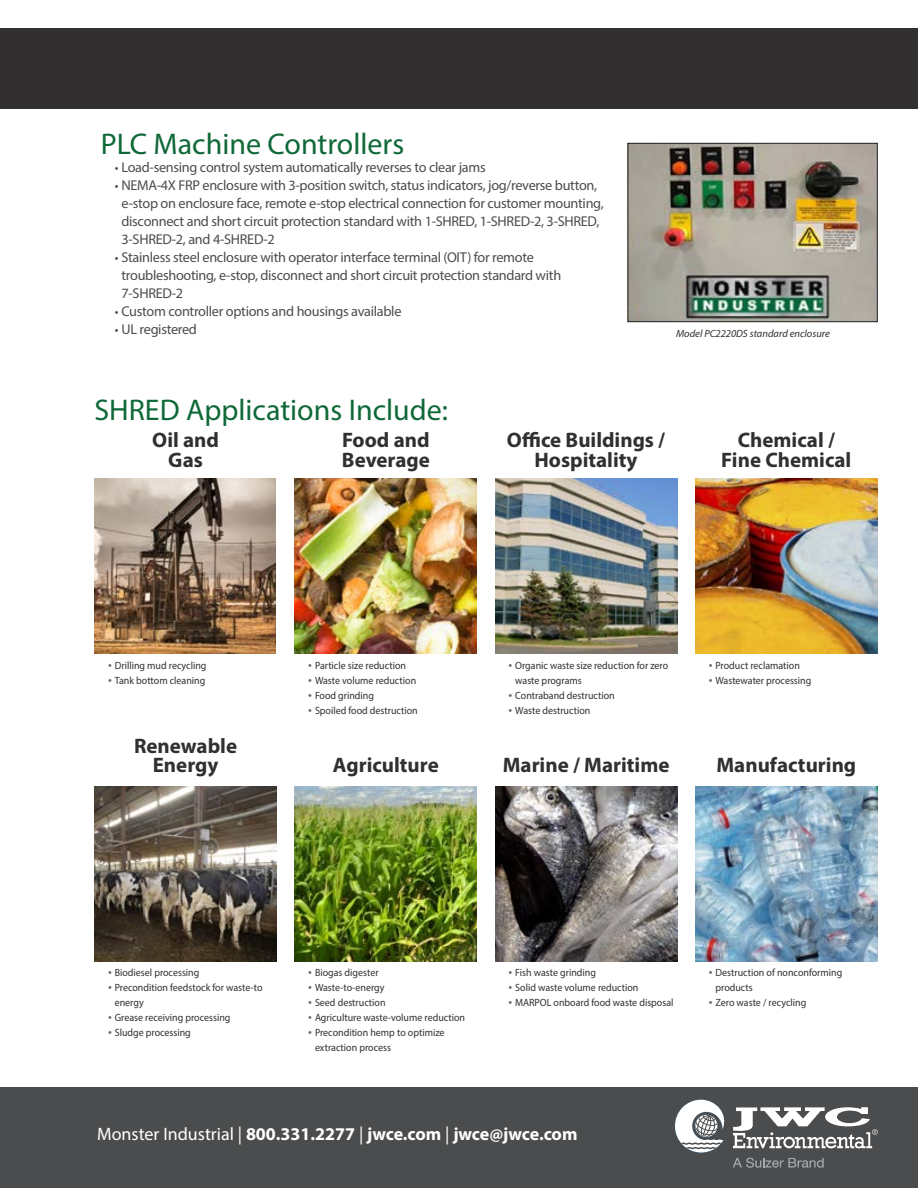
<style>
.page{position:relative;width:918px;height:1188px;background:#fff}
.page>*{position:absolute;margin:0;border:0;box-sizing:border-box;transform-origin:0 0}
.t1{font:30px "Myriad Pro";color:#0f6838}
.t2{font:700 21px/19.5px "Myriad Pro";color:#312f30;text-align:center}
.t3{font:700 18px "Myriad Pro";color:#fff}
.t4{font:14.25px/18px "Myriad Pro";letter-spacing:-.02em;color:#4b4c4d}
.t5{font:10.5px/15px "Myriad Pro";color:#312f30;scale:.95 1}
.t6{font:italic 10.5px "Myriad Pro";color:#312f30}
.s1{font-size:13.5px}
.s2{font-size:13.5px;color:#69696c}
.s3{font-weight:400}
</style>
<div class="page">
<div style="left:0;top:1087px;width:918px;height:101px;background:#4b4c4d"></div>
<svg style="left:675px;top:1100px;width:203px;height:52px"></svg>
<svg style="left:733px;top:1158px;width:91px;height:10px"></svg>
<img style="left:295px;top:786px;width:182px;height:176px">
<img style="left:695px;top:786px;width:183px;height:176px">
<img style="left:295px;top:478px;width:182px;height:176px">
<img style="left:94px;top:786px;width:183px;height:176px">
<img style="left:495px;top:786px;width:182px;height:176px">
<img style="left:695px;top:478px;width:183px;height:176px">
<img style="left:495px;top:478px;width:182px;height:176px">
<img style="left:94px;top:478px;width:182px;height:176px">
<div style="left:0;top:28px;width:918px;height:81px;background:#312f30"></div>
<img style="left:630px;top:145px;width:246px;height:175px">
<div style="left:628px;top:143px;width:250px;height:179px;border:1px solid #231f20"></div>
<h1 class="t1" style="left:101px;top:126px;width:305px">PLC Machine Controllers</h1>
<h3 class="t4" style="left:115px;top:158px;width:373px"><span class="s1">•</span> Load-sensing control system automatically reverses to clear jams</h3>
<p class="t4" style="left:122px;top:176px;width:484px;text-indent:-7px"><span class="s1">•</span> NEMA-4X FRP enclosure with 3-position switch, status indicators, jog/reverse button, e-stop on enclosure face, remote e-stop electrical connection for customer mounting, disconnect and short circuit protection standard with 1-SHRED, 1-SHRED-2, 3-SHRED, 3-SHRED-2, and 4-SHRED-2</p>
<h3 class="t4" style="left:122px;top:248px;width:441px;text-indent:-7px"><span class="s1">•</span> Stainless steel enclosure with operator interface terminal (OIT) for remote troubleshooting, e-stop, disconnect and short circuit protection standard with<br>7-SHRED-2</h3>
<h3 class="t4" style="left:115px;top:302px;width:288px"><span class="s1">•</span> Custom controller options and housings available</h3>
<h3 class="t4" style="left:115px;top:320px;width:84px"><span class="s1">•</span> UL registered</h3>
<p class="t6" style="left:676px;top:327px;width:155px">Model PC2220DS standard enclosure</p>
<h1 class="t1" style="left:94px;top:391px;width:355px">SHRED Applications Include:</h1>
<h2 class="t2" style="left:152px;top:429px;width:68px">Oil and<br>Gas</h2>
<h2 class="t2" style="left:342px;top:429px;width:89px;text-align:left">Food and<br>Beverage</h2>
<h2 class="t2" style="left:507px;top:429px;width:160px">Office Buildings /<br>Hospitality</h2>
<h2 class="t2" style="left:721px;top:429px;width:132px">Chemical /<br>Fine Chemical</h2>
<p class="t5" style="left:108px;top:657px;width:105px"><span class="s2">•</span> Drilling mud recycling</p>
<p class="t5" style="left:108px;top:672px;width:104px"><span class="s2">•</span> Tank bottom cleaning</p>
<p class="t5" style="left:308px;top:657px;width:104px"><span class="s2">•</span> Particle size reduction</p>
<p class="t5" style="left:308px;top:672px;width:115px"><span class="s2">•</span> Waste volume reduction</p>
<p class="t5" style="left:308px;top:687px;width:71px"><span class="s2">•</span> Food grinding</p>
<p class="t5" style="left:308px;top:702px;width:117px"><span class="s2">•</span> Spoiled food destruction</p>
<p class="t5" style="left:515px;top:657px;width:163px;text-indent:-7px"><span class="s2">•</span> Organic waste size reduction for zero waste programs</p>
<p class="t5" style="left:508px;top:687px;width:113px"><span class="s2">•</span> Contraband destruction</p>
<p class="t5" style="left:508px;top:702px;width:88px"><span class="s2">•</span> Waste destruction</p>
<p class="t5" style="left:709px;top:657px;width:97px"><span class="s2">•</span> Product reclamation</p>
<p class="t5" style="left:709px;top:672px;width:110px"><span class="s2">•</span> Wastewater processing</p>
<h2 class="t2" style="left:134px;top:735px;width:105px">Renewable<br>Energy</h2>
<h2 class="t2" style="left:333px;top:755px;width:107px">Agriculture</h2>
<h2 class="t2" style="left:503px;top:755px;width:168px">Marine / Maritime</h2>
<h2 class="t2" style="left:716px;top:755px;width:141px">Manufacturing</h2>
<p class="t5" style="left:108px;top:965px;width:98px"><span class="s2">•</span> Biodiesel processing</p>
<p class="t5" style="left:115px;top:980px;width:157px;text-indent:-7px"><span class="s2">•</span> Precondition feedstock for waste-to energy</p>
<p class="t5" style="left:108px;top:1010px;width:130px"><span class="s2">•</span> Grease receiving processing</p>
<p class="t5" style="left:108px;top:1025px;width:89px"><span class="s2">•</span> Sludge processing</p>
<p class="t5" style="left:308px;top:965px;width:76px"><span class="s2">•</span> Biogas digester</p>
<p class="t5" style="left:308px;top:980px;width:82px"><span class="s2">•</span> Waste-to-energy</p>
<p class="t5" style="left:308px;top:995px;width:83px"><span class="s2">•</span> Seed destruction</p>
<p class="t5" style="left:308px;top:1010px;width:167px"><span class="s2">•</span> Agriculture waste-volume reduction</p>
<p class="t5" style="left:315px;top:1025px;width:138px;text-indent:-7px"><span class="s2">•</span> Precondition hemp to optimize extraction process</p>
<p class="t5" style="left:508px;top:965px;width:94px"><span class="s2">•</span> Fish waste grinding</p>
<p class="t5" style="left:508px;top:980px;width:138px"><span class="s2">•</span> Solid waste volume reduction</p>
<p class="t5" style="left:508px;top:995px;width:175px"><span class="s2">•</span> MARPOL onboard food waste disposal</p>
<p class="t5" style="left:716px;top:965px;width:135px;text-indent:-7px"><span class="s2">•</span> Destruction of nonconforming products</p>
<p class="t5" style="left:709px;top:995px;width:104px"><span class="s2">•</span> Zero waste / recycling</p>
<h3 class="t3" style="left:97px;top:1123px;width:482px"><span class="s3">Monster Industrial |</span> 800.331.2277 <span class="s3">|</span> jwce.com <span class="s3">|</span> jwce@jwce.com</h3>
</div>
